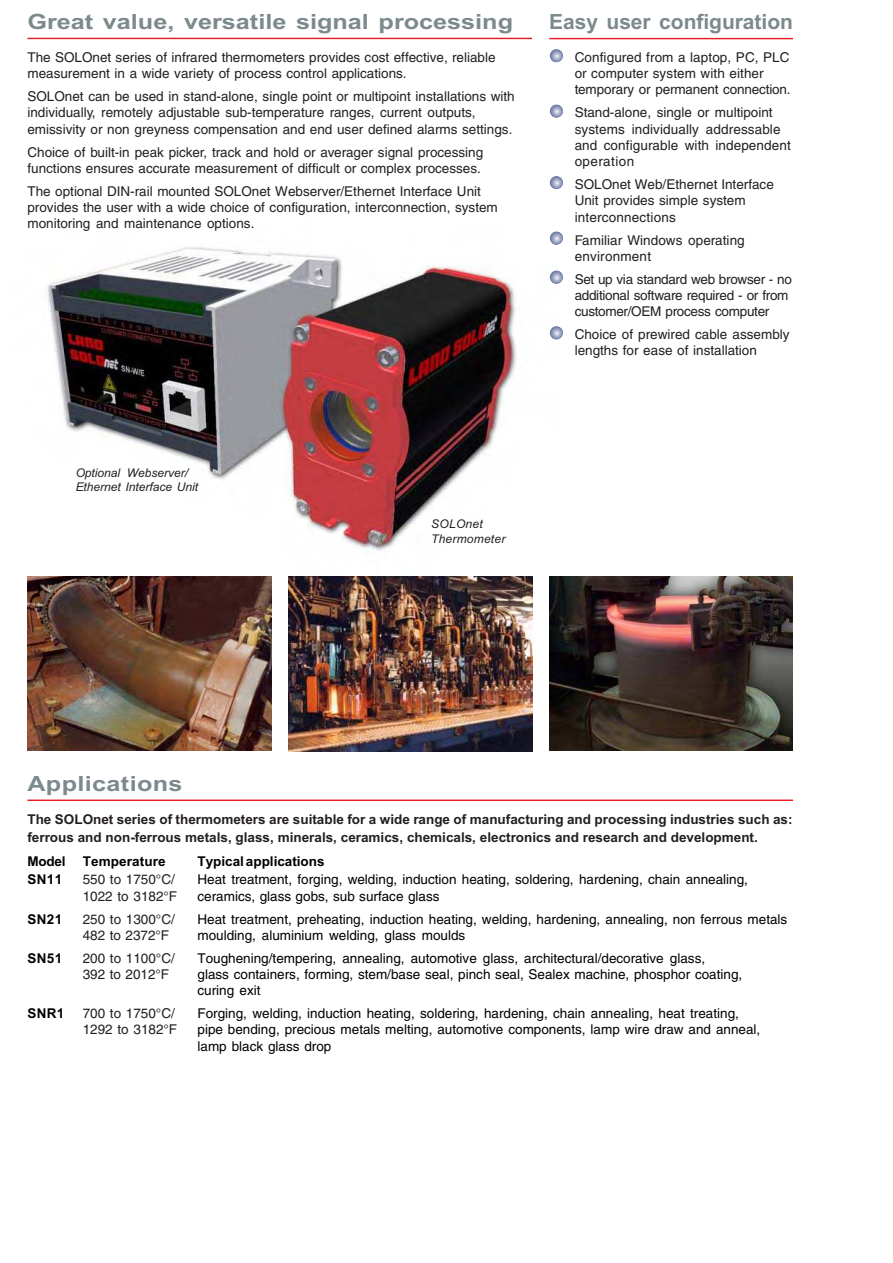
<style>
.page{position:relative;width:893px;height:1263px;background:#fff}
.page>*{position:absolute;margin:0;border:0;box-sizing:border-box;transform-origin:0 0}
.t1{font:700 21px "Arial";color:#7c898d;scale:1.2 1}
.t2{font:700 21px "Arial";color:#7c898d}
.t3{font:13.5px/16.2px "Helvetica";color:#231f20}
.t4{font:13.5px/16.2px "Helvetica";color:#000}
.t5{font:700 13.5px/17.4px "Arial";color:#231f20}
.t6{font:13.5px/16.2px "Helvetica";letter-spacing:-.02em;color:#231f20}
.t7{font:700 13.5px "Arial";letter-spacing:.01em;color:#000}
.t8{font:italic 12px/14.4px "Arial";color:#231f20}
.t9{font:italic 12px/14.4px "Arial";letter-spacing:.02em;color:#231f20}
.s1{font-family:"Arial"}
</style>
<div class="page">
<img style="left:46px;top:247px;width:487px;height:344px">
<hr style="left:27px;top:38px;width:505px;height:1px;background:#ed1c24">
<hr style="left:549px;top:38px;width:244px;height:1px;background:#ed1c24">
<svg style="left:550px;top:49px;width:13px;height:13px"></svg>
<svg style="left:550px;top:105px;width:13px;height:13px"></svg>
<svg style="left:550px;top:271px;width:13px;height:13px"></svg>
<svg style="left:550px;top:176px;width:13px;height:13px"></svg>
<svg style="left:550px;top:232px;width:13px;height:13px"></svg>
<svg style="left:550px;top:326px;width:13px;height:13px"></svg>
<hr style="left:27px;top:799px;width:766px;height:2px;background:#ed1c24">
<img style="left:27px;top:576px;width:245px;height:174px">
<img style="left:549px;top:576px;width:244px;height:175px">
<img style="left:288px;top:576px;width:244px;height:176px">
<h1 class="t1" style="left:27px;top:14px;width:406px">Great value, versatile signal processing</h1>
<h1 class="t2" style="left:549px;top:14px;width:245px">Easy user configuration</h1>
<p class="t3" style="left:575px;top:50px;width:218px">Configured from a laptop, PC, PLC or computer system with either temporary or permanent connection.</p>
<p class="t3" style="left:575px;top:106px;width:218px">Stand-alone, single or multipoint systems individually addressable and configurable with independent operation</p>
<p class="t3" style="left:575px;top:177px;width:201px">SOLOnet Web/Ethernet Interface<br>Unit provides simple system interconnections</p>
<p class="t3" style="left:575px;top:233px;width:172px">Familiar Windows operating environment</p>
<p class="t6" style="left:575px;top:272px;width:219px">Set up via standard web browser - no additional software required - or from customer/OEM process computer</p>
<p class="t3" style="left:575px;top:328px;width:216px">Choice of prewired cable assembly lengths for ease of installation</p>
<p class="t3" style="left:27px;top:50px;width:470px">The SOLOnet series of infrared thermometers provides cost effective, reliable measurement in a wide variety of process control applications.</p>
<p class="t3" style="left:27px;top:90px;width:489px">SOLOnet can be used in stand-alone, single point or multipoint installations with individually, remotely adjustable sub-temperature ranges, current outputs, emissivity or non greyness compensation and end user defined alarms settings.</p>
<p class="t3" style="left:27px;top:145px;width:457px">Choice of built-in peak picker, track and hold or averager signal processing fun<span class="s1">c</span>tions ensures accurate measurement of difficult or complex processes.</p>
<p class="t3" style="left:27px;top:184px;width:472px">The optional DIN-rail mounted SOLOnet Webserver/Ethernet Interface Unit provides the user with a wide choice of configuration, interconnection, system monitoring and maintenance options.</p>
<p class="t8" style="left:76px;top:466px;width:124px">Optional Webserver/<br>Ethernet Interface Unit</p>
<p class="t9" style="left:431px;top:518px;width:76px">SOLOnet<br>Thermometer</p>
<h1 class="t1" style="left:27px;top:776px;width:131px">Applications</h1>
<p class="t5" style="left:27px;top:812px;width:767px">The SOLOnet series of thermometers are suitable for a wide range of manufacturing and processing industries such as: ferrous and non-ferrous metals, glass, minerals, ceramics, chemicals, electronics and research and development.</p>
<p class="t7" style="left:27px;top:856px;width:40px">Model</p>
<p class="t7" style="left:83px;top:856px;width:85px">Temperature</p>
<p class="t7" style="left:198px;top:856px;width:129px">Typical applications</p>
<p class="t7" style="left:27px;top:874px;width:36px">SN11</p>
<p class="t3" style="left:83px;top:873px;width:94px">550 to 1750°C/</p>
<p class="t4" style="left:198px;top:873px;width:552px">Heat treatment, forging, welding, induction heating, soldering, hardening, chain annealing,</p>
<p class="t3" style="left:83px;top:889px;width:96px">1022 to 3182°F</p>
<p class="t4" style="left:198px;top:889px;width:243px">ceramics, glass gobs, sub surface glass</p>
<p class="t7" style="left:27px;top:914px;width:36px">SN21</p>
<p class="t3" style="left:83px;top:912px;width:94px">250 to 1300°C/</p>
<p class="t4" style="left:198px;top:912px;width:591px">Heat treatment, preheating, induction heating, welding, hardening, annealing, non ferrous metals</p>
<p class="t3" style="left:83px;top:928px;width:88px">482 to 2372°F</p>
<p class="t4" style="left:198px;top:928px;width:269px">moulding, aluminium welding, glass moulds</p>
<p class="t7" style="left:27px;top:953px;width:36px">SN51</p>
<p class="t3" style="left:83px;top:951px;width:94px">200 to 1100°C/</p>
<p class="t4" style="left:198px;top:951px;width:509px">Toughening/tempering, annealing, automotive glass, architectural/decorative glass,</p>
<p class="t3" style="left:83px;top:967px;width:88px">392 to 2012°F</p>
<p class="t4" style="left:198px;top:967px;width:546px">glass containers, forming, stem/base seal, pinch seal, Sealex machine, phosphor coating, curing exit</p>
<p class="t7" style="left:27px;top:1008px;width:39px">SNR1</p>
<p class="t3" style="left:83px;top:1006px;width:94px">700 to 1750°C/</p>
<p class="t4" style="left:198px;top:1006px;width:543px">Forging, welding, induction heating, soldering, hardening, chain annealing, heat treating,</p>
<p class="t3" style="left:83px;top:1023px;width:96px">1292 to 3182°F</p>
<p class="t4" style="left:198px;top:1023px;width:564px">pipe bending, precious metals melting, automotive components, lamp wire draw and anneal, lamp black glass drop</p>
</div>
